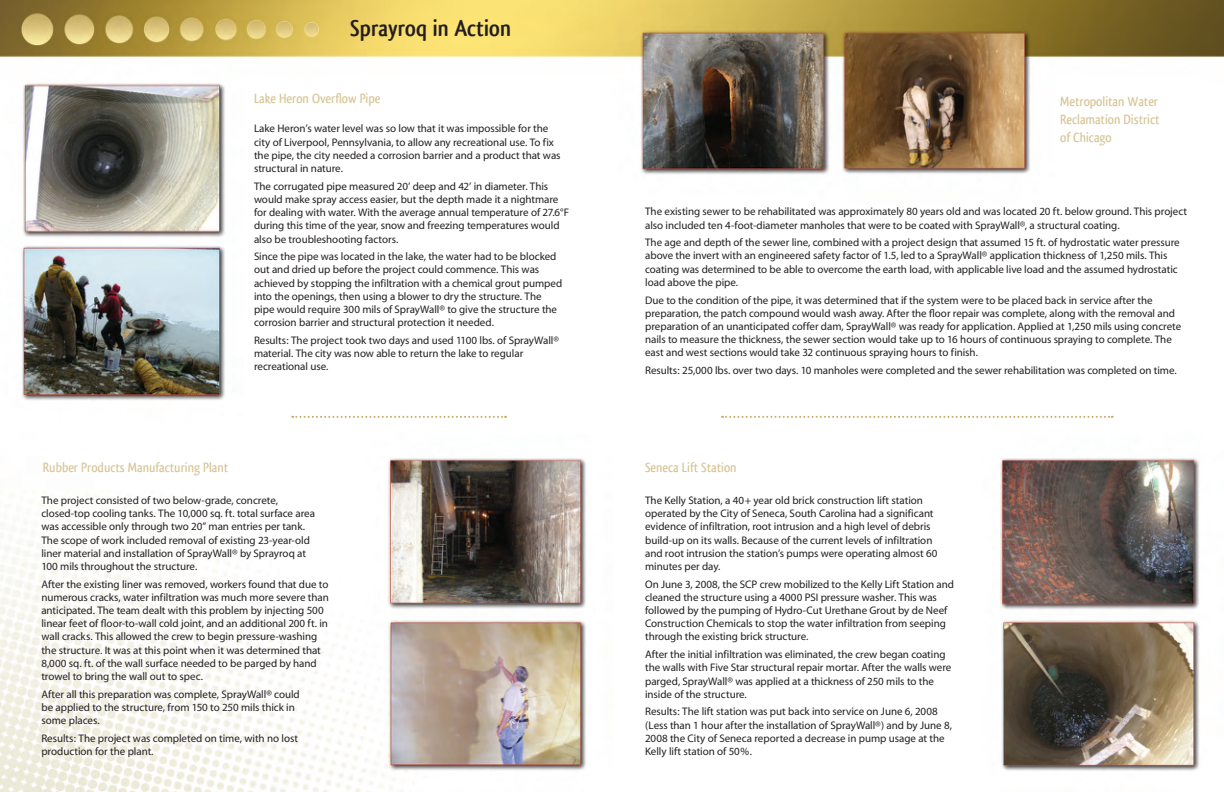
<style>
.page{position:relative;width:1224px;height:792px;background:#fff}
.page>*{position:absolute;margin:0;border:0;box-sizing:border-box;transform-origin:0 0}
.t1{font:700 24px "Qlassik";color:#231f20}
.t2{font:500 14px/18px "Qlassik";color:#d6c493;text-align:justify}
.t3{font:11px/13.2px "Myriad";letter-spacing:-.005em;color:#231f20}
</style>
<div class="page">
<img style="left:0;top:0;width:1224px;height:792px">
<svg style="left:722px;top:416px;width:391px;height:2px"></svg>
<svg style="left:292px;top:416px;width:214px;height:2px"></svg>
<h1 class="t1" style="left:350px;top:15px;width:162px">Sprayroq in Action</h1>
<p class="t2" style="left:254px;top:90px;width:128px">Lake Heron Overflow Pipe</p>
<p class="t3" style="left:254px;top:123px;width:308px">Lake Heron’s water level was so low that it was impossible for the city of Liverpool, Pennsylvania, to allow any recreational use. To fix the pipe, the city needed a corrosion barrier and a product that was structural in nature.</p>
<p class="t3" style="left:254px;top:180px;width:317px">The corrugated pipe measured 20’ deep and 42’ in diameter. This would make spray access easier, but the depth made it a nightmare for dealing with water. With the average annual temperature of 27.6°F during this time of the year, snow and freezing temperatures would also be troubleshooting factors.</p>
<p class="t3" style="left:254px;top:250px;width:310px">Since the pipe was located in the lake, the water had to be blocked out and dried up before the project could commence. This was achieved by stopping the infiltration with a chemical grout pumped into the openings, then using a blower to dry the structure. The pipe would require 300 mils of SprayWall® to give the structure the corrosion barrier and structural protection it needed.</p>
<p class="t3" style="left:254px;top:334px;width:307px">Results: The project took two days and used 1100 lbs. of SprayWall® material. The city was now able to return the lake to regular recreational use.</p>
<p class="t2" style="left:1060px;top:92px;width:101px">Metropolitan Water Reclamation District of Chicago</p>
<p class="t3" style="left:645px;top:206px;width:544px">The existing sewer to be rehabilitated was approximately 80 years old and was located 20 ft. below ground. This project also included ten 4-foot-diameter manholes that were to be coated with SprayWall®, a structural coating.</p>
<p class="t3" style="left:645px;top:236px;width:536px">The age and depth of the sewer line, combined with a project design that assumed 15 ft. of hydrostatic water pressure above the invert with an engineered safety factor of 1.5, led to a SprayWall® application thickness of 1,250 mils. This coating was determined to be able to overcome the earth load, with applicable live load and the assumed hydrostatic load above the pipe.</p>
<p class="t3" style="left:645px;top:294px;width:538px">Due to the condition of the pipe, it was determined that if the system were to be placed back in service after the preparation, the patch compound would wash away. After the floor repair was complete, along with the removal and preparation of an unanticipated coffer dam, SprayWall® was ready for application. Applied at 1,250 mils using concrete nails to measure the thickness, the sewer section would take up to 16 hours of continuous spraying to complete. The east and west sections would take 32 continuous spraying hours to finish.</p>
<p class="t3" style="left:645px;top:364px;width:533px">Results: 25,000 lbs. over two days. 10 manholes were completed and the sewer rehabilitation was completed on time.</p>
<p class="t2" style="left:43px;top:459px;width:187px">Rubber Products Manufacturing Plant</p>
<p class="t2" style="left:645px;top:459px;width:93px">Seneca Lift Station</p>
<p class="t3" style="left:41px;top:494px;width:275px">The project consisted of two below-grade, concrete, closed-top cooling tanks. The 10,000 sq. ft. total surface area was accessible only through two 20” man entries per tank.<br>The scope of work included removal of existing 23-year-old liner material and installation of SprayWall® by Sprayroq at 100 mils throughout the structure.</p>
<p class="t3" style="left:41px;top:578px;width:289px">After the existing liner was removed, workers found that due to numerous cracks, water infiltration was much more severe than anticipated. The team dealt with this problem by injecting 500 linear feet of floor-to-wall cold joint, and an additional 200 ft. in wall cracks. This allowed the crew to begin pressure-washing the structure. It was at this point when it was determined that 8,000 sq. ft. of the wall surface needed to be parged by hand trowel to bring the wall out to spec.</p>
<p class="t3" style="left:41px;top:688px;width:260px">After all this preparation was complete, SprayWall® could be applied to the structure, from 150 to 250 mils thick in some places.</p>
<p class="t3" style="left:41px;top:732px;width:258px">Results: The project was completed on time, with no lost production for the plant.</p>
<p class="t3" style="left:645px;top:494px;width:294px">The Kelly Station, a 40+ year old brick construction lift station operated by the City of Seneca, South Carolina had a significant evidence of infiltration, root intrusion and a high level of debris build-up on its walls. Because of the current levels of infiltration and root intrusion the station’s pumps were operating almost 60 minutes per day.</p>
<p class="t3" style="left:645px;top:578px;width:310px">On June 3, 2008, the SCP crew mobilized to the Kelly Lift Station and cleaned the structure using a 4000 PSI pressure washer. This was followed by the pumping of Hydro-Cut Urethane Grout by de Neef Construction Chemicals to stop the water infiltration from seeping through the existing brick structure.</p>
<p class="t3" style="left:645px;top:648px;width:308px">After the initial infiltration was eliminated, the crew began coating the walls with Five Star structural repair mortar. After the walls were parged, SprayWall® was applied at a thickness of 250 mils to the inside of the structure.</p>
<p class="t3" style="left:645px;top:706px;width:308px">Results: The lift station was put back into service on June 6, 2008 (Less than 1 hour after the installation of SprayWall®) and by June 8, 2008 the City of Seneca reported a decrease in pump usage at the Kelly lift station of 50%.</p>
</div>
